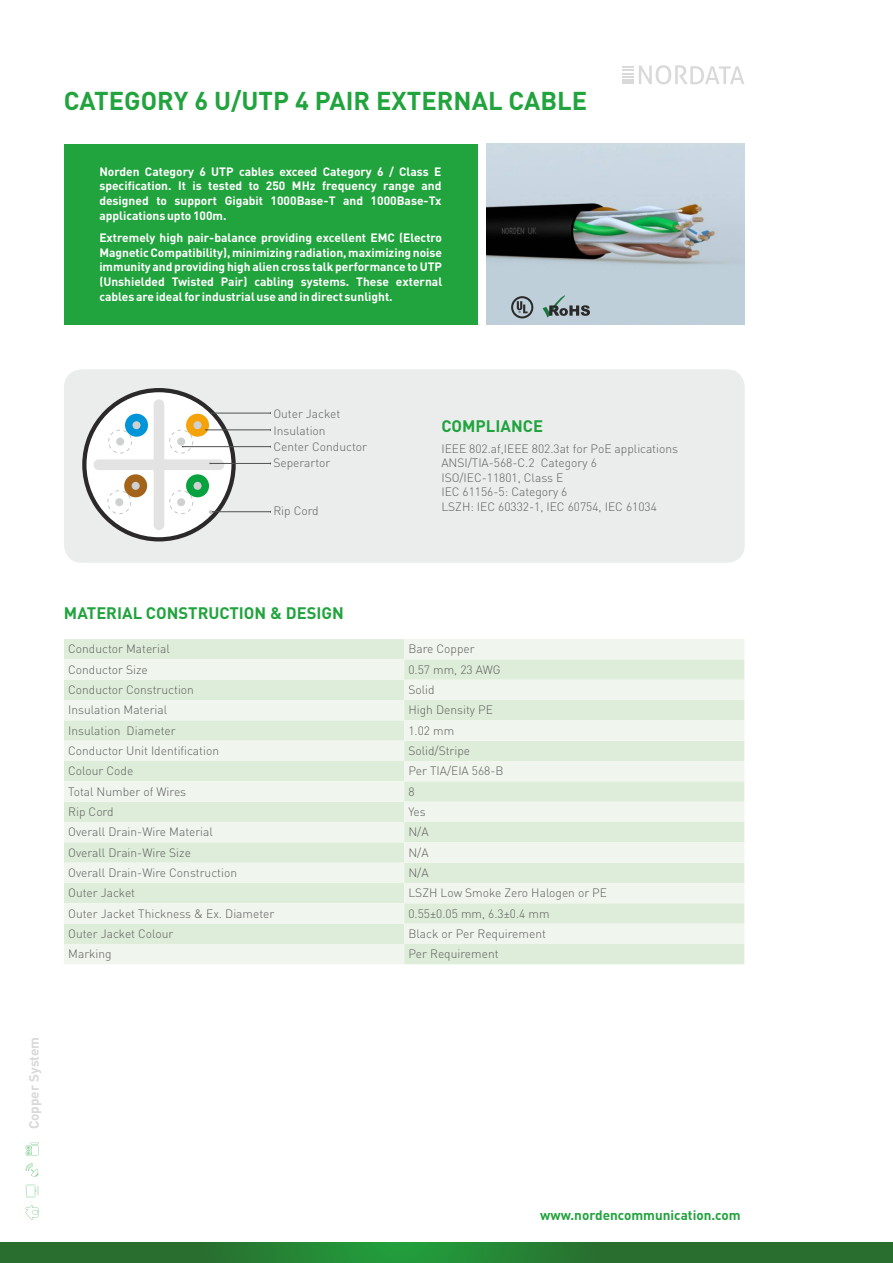
<style>
.page{position:relative;width:893px;height:1263px;background:#fff}
.page>*{position:absolute;margin:0;border:0;box-sizing:border-box;transform-origin:0 0}
.t1{font:700 25.5px "DIN";color:#21a33d}
.t2{font:700 16.5px "DIN";color:#21a33d}
.t3{font:700 13.5px "DIN";color:#21a33d}
.t4{font:700 13.5px "DIN";color:#d9d9d9}
.t5{font:300 12px/20.2px "DIN";color:#5c5c5c}
.t6{font:700 12px/14.7px "DIN";color:#fff;text-align:justify}
</style>
<div class="page">
<img style="left:486px;top:144px;width:258px;height:181px">
<svg style="left:543px;top:295px;width:47px;height:22px"></svg>
<svg style="left:0;top:1242px;width:893px;height:21px;background:#277932"></svg>
<svg style="left:26px;top:1143px;width:13px;height:13px"></svg>
<svg style="left:26px;top:1184px;width:12px;height:14px"></svg>
<svg style="left:26px;top:1163px;width:13px;height:14px"></svg>
<svg style="left:26px;top:1205px;width:12px;height:15px"></svg>
<svg style="left:639px;top:65px;width:105px;height:19px"></svg>
<svg style="left:622px;top:66px;width:11px;height:18px"></svg>
<div style="left:64px;top:144px;width:413px;height:181px;background:#21a33d"></div>
<svg style="left:64px;top:639px;width:680px;height:325px;background:#e7f1e3"></svg>
<div style="left:64px;top:369px;width:681px;height:194px;background:#ebeded;border-radius:18px"></div>
<hr style="left:211px;top:413px;width:59px;height:1px;background:#4f4f4f">
<hr style="left:206px;top:430px;width:64px;height:1px;background:#4f4f4f">
<hr style="left:183px;top:446px;width:87px;height:1px;background:#4f4f4f">
<hr style="left:210px;top:463px;width:60px;height:1px;background:#4f4f4f">
<hr style="left:213px;top:511px;width:57px;height:1px;background:#4f4f4f">
<svg style="left:82px;top:388px;width:154px;height:153px"></svg>
<svg style="left:511px;top:296px;width:22px;height:22px"></svg>
<h1 class="t1" style="left:64px;top:84px;width:525px">CATEGORY 6 U/UTP 4 PAIR EXTERNAL CABLE</h1>
<p class="t6" style="left:99px;top:163px;width:344px">Norden Category 6 UTP cables exceed Category 6 / Class E specification. It is tested to 250 MHz frequency range and designed to support Gigabit 1000Base-T and 1000Base-Tx applications upto 100m.</p>
<p class="t6" style="left:99px;top:230px;width:344px">Extremely high pair-balance providing excellent EMC (Electro Magnetic Compatibility), minimizing radiation, maximizing noise immunity and providing high alien cross talk performance to UTP (Unshielded Twisted Pair) cabling systems. These external cables are ideal for industrial use and in direct sunlight.</p>
<p class="t5" style="left:273px;top:405px;width:95px;line-height:16.4px">Outer Jacket<br>Insulation<br>Center Conductor<br>Seperartor</p>
<p class="t5" style="left:273px;top:500px;width:47px">Rip Cord</p>
<h2 class="t2" style="left:441px;top:415px;width:103px">COMPLIANCE</h2>
<p class="t5" style="left:441px;top:441px;width:238px;line-height:14.4px">IEEE 802.af,IEEE 802.3at for PoE applications<br>ANSI/TIA-568-C.2 Category 6<br>ISO/IEC-11801, Class E<br>IEC 61156-5: Category 6<br>LSZH: IEC 60332-1, IEC 60754, IEC 61034</p>
<h2 class="t2" style="left:64px;top:602px;width:281px">MATERIAL CONSTRUCTION &amp; DESIGN</h2>
<p class="t5" style="left:68px;top:639px;width:208px">Conductor Material<br>Conductor Size<br>Conductor Construction<br>Insulation Material<br>Insulation Diameter<br>Conductor Unit Identification<br>Colour Code<br>Total Number of Wires<br>Rip Cord<br>Overall Drain-Wire Material<br>Overall Drain-Wire Size<br>Overall Drain-Wire Construction<br>Outer Jacket<br>Outer Jacket Thickness &amp; Ex. Diameter<br>Outer Jacket Colour<br>Marking</p>
<p class="t5" style="left:408px;top:639px;width:200px">Bare Copper<br>0.57 mm, 23 AWG<br>Solid<br>High Density PE<br>1.02 mm<br>Solid/Stripe<br>Per TIA/EIA 568-B<br>8<br>Yes<br>N/A<br>N/A<br>N/A<br>LSZH Low Smoke Zero Halogen or PE<br>0.55±0.05 mm, 6.3±0.4 mm<br>Black or Per Requirement<br>Per Requirement</p>
<p class="t4" style="left:25px;top:1129px;width:94px;rotate:-90deg">Copper System</p>
<p class="t3" style="left:540px;top:1206px;width:202px">www.nordencommunication.com</p>
</div>
